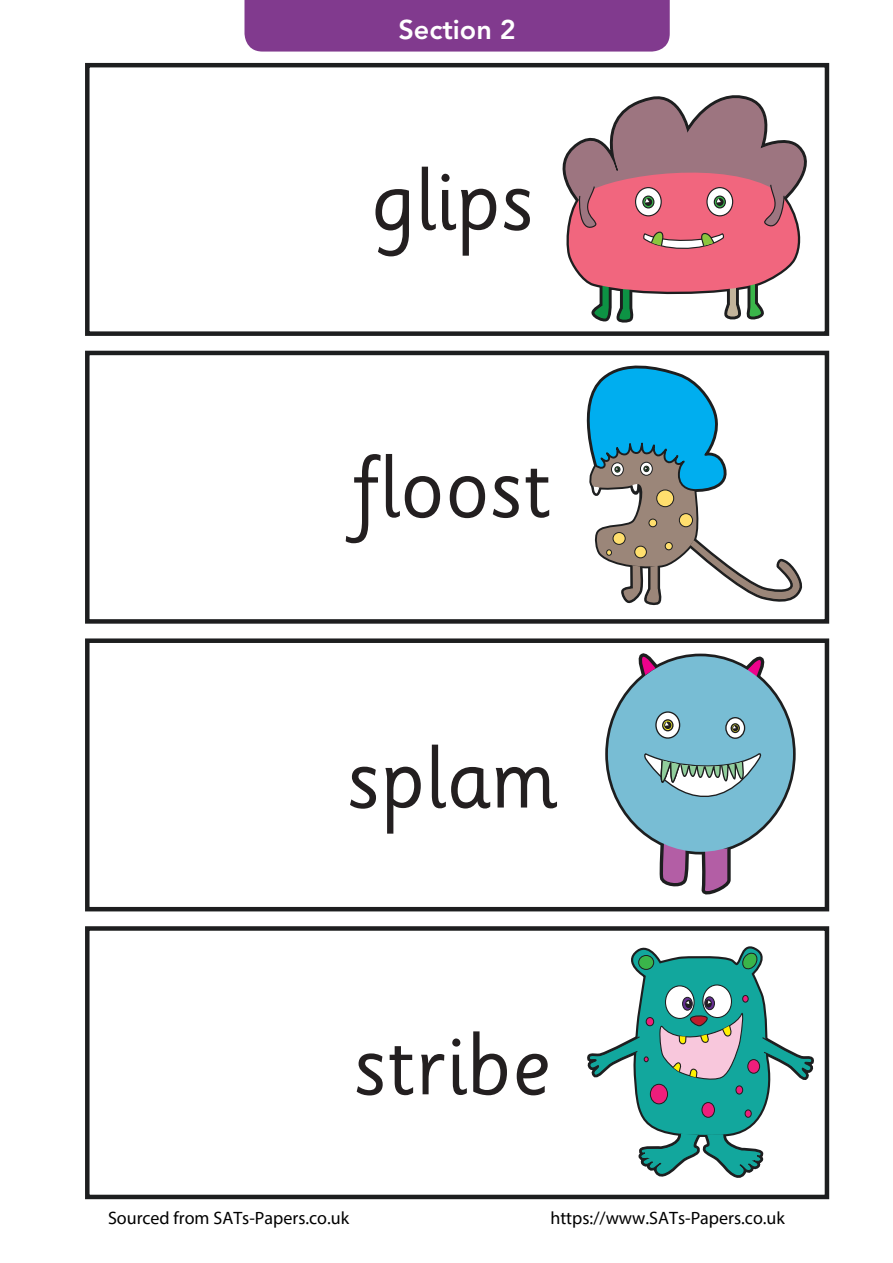
<style>
.page{position:relative;width:893px;height:1263px;background:#fff}
.page>*{position:absolute;margin:0;border:0;box-sizing:border-box;transform-origin:0 0}
.Phonics{font:90px "Sassoon Infant Std";color:#231f20}
.t1{font:800 27px "Avenir LT Std";color:#fff}
.t2{font:18px "Myriad Pro";color:#000}
</style>
<div class="page">
<div style="left:244px;top:0;width:426px;height:52px;background:#813a8e"></div>
<div style="left:85px;top:63px;width:744px;height:273px;border:4px solid #1d1e1f"></div>
<div style="left:85px;top:638px;width:744px;height:273px;border:4px solid #1d1e1f"></div>
<div style="left:85px;top:351px;width:744px;height:273px;border:4px solid #1d1e1f"></div>
<div style="left:85px;top:926px;width:744px;height:273px;border:4px solid #1d1e1f"></div>
<svg style="left:587px;top:946px;width:227px;height:232px"></svg>
<svg style="left:741px;top:657px;width:26px;height:25px"></svg>
<svg style="left:639px;top:653px;width:22px;height:27px"></svg>
<svg style="left:699px;top:846px;width:34px;height:49px"></svg>
<svg style="left:656px;top:840px;width:35px;height:47px"></svg>
<div style="left:608px;top:656px;width:185px;height:196px;background:#78bdd4;border-radius:50%"></div>
<svg style="left:655px;top:711px;width:25px;height:28px"></svg>
<svg style="left:663px;top:720px;width:10px;height:11px"></svg>
<div style="left:662px;top:719px;width:12px;height:12px;border:1px solid #1d1e1f;border-radius:50%"></div>
<div style="left:664px;top:721px;width:7px;height:8px;border:1px solid #1d1e1f;border-radius:50%"></div>
<svg style="left:665px;top:722px;width:6px;height:6px"></svg>
<svg style="left:725px;top:717px;width:20px;height:22px"></svg>
<div style="left:731px;top:723px;width:9px;height:10px;border:1px solid #1d1e1f;border-radius:50%"></div>
<svg style="left:732px;top:725px;width:6px;height:6px"></svg>
<svg style="left:636px;top:753px;width:131px;height:75px"></svg>
<svg style="left:562px;top:87px;width:263px;height:240px"></svg>
<svg style="left:586px;top:365px;width:216px;height:241px"></svg>
<div style="left:606px;top:549px;width:6px;height:7px;border:1px solid #1d1e1f;border-radius:50%"></div>
<h2 class="t1" style="left:398px;top:14px;width:119px">Section 2</h2>
<p class="Phonics" style="left:371px;top:145px;width:165px">glips</p>
<p class="Phonics" style="left:353px;top:432px;width:201px">floost</p>
<p class="Phonics" style="left:347px;top:722px;width:212px">splam</p>
<p class="Phonics" style="left:354px;top:1009px;width:199px">stribe</p>
<p class="t2" style="left:108px;top:1207px;width:243px">Sourced from SATs-Papers.co.uk</p>
<p class="t2" style="left:550px;top:1207px;width:236px">https://www.SATs-Papers.co.uk</p>
</div>
